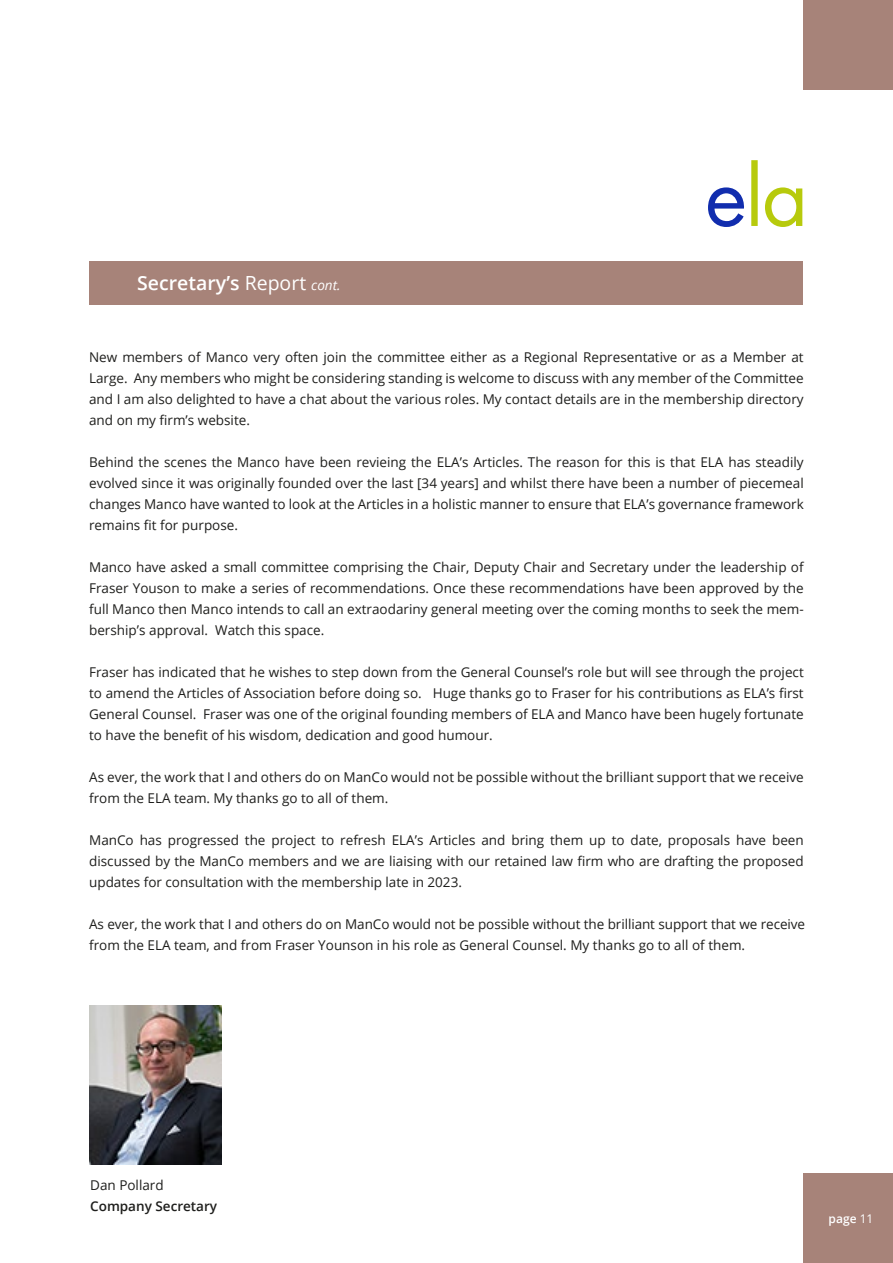
<style>
.page{position:relative;width:893px;height:1263px;background:#fff}
.page>*{position:absolute;margin:0;border:0;box-sizing:border-box;transform-origin:0 0}
.t1{font:600 19.5px "Open Sans";color:#fff}
.t2{font:13.5px/21px "Open Sans";color:#1e1e1c;text-align:justify}
.t3{font:600 13.5px "Open Sans";color:#1e1e1c}
.t4{font:600 12px "Open Sans";color:#fff}
.s1{font-weight:400}
.s2{font-weight:400;font-style:italic;font-size:13.5px}
</style>
<div class="page">
<div style="left:802px;top:1173px;width:90px;height:90px;background:#a78379"></div>
<div style="left:89px;top:262px;width:714px;height:43px;background:#a78379"></div>
<div style="left:802px;top:0;width:90px;height:90px;background:#a78379"></div>
<img style="left:89px;top:1005px;width:132px;height:159px">
<svg style="left:708px;top:187px;width:36px;height:40px"></svg>
<svg style="left:751px;top:160px;width:51px;height:67px"></svg>
<h1 class="t1" style="left:137px;top:270px;width:205px">Secretary’s <span class="s1">Report</span> <span class="s2">cont.</span></h1>
<p class="t2" style="left:89px;top:346px;width:716px">New members of Manco very often join the committee either as a Regional Representative or as a Member at Large. Any members who might be considering standing is welcome to discuss with any member of the Committee and I am also delighted to have a chat about the various roles. My contact details are in the membership directory and on my firm’s website.</p>
<p class="t2" style="left:89px;top:451px;width:716px">Behind the scenes the Manco have been revieing the ELA’s Articles. The reason for this is that ELA has steadily evolved since it was originally founded over the last [34 years] and whilst there have been a number of piecemeal changes Manco have wanted to look at the Articles in a holistic manner to ensure that ELA’s governance framework remains fit for purpose.</p>
<p class="t2" style="left:89px;top:556px;width:716px">Manco have asked a small committee comprising the Chair, Deputy Chair and Secretary under the leadership of Fraser Youson to make a series of recommendations. Once these recommendations have been approved by the full Manco then Manco intends to call an extraodariny general meeting over the coming months to seek the mem&shy;bership’s approval. Watch this space.</p>
<p class="t2" style="left:89px;top:661px;width:716px">Fraser has indicated that he wishes to step down from the General Counsel’s role but will see through the project to amend the Articles of Association before doing so. Huge thanks go to Fraser for his contributions as ELA’s first General Counsel. Fraser was one of the original founding members of ELA and Manco have been hugely fortunate to have the benefit of his wisdom, dedication and good humour.</p>
<p class="t2" style="left:89px;top:766px;width:716px">As ever, the work that I and others do on ManCo would not be possible without the brilliant support that we receive from the ELA team. My thanks go to all of them.</p>
<p class="t2" style="left:89px;top:829px;width:716px">ManCo has progressed the project to refresh ELA’s Articles and bring them up to date, proposals have been discussed by the ManCo members and we are liaising with our retained law firm who are drafting the proposed updates for consultation with the membership late in 2023.</p>
<p class="t2" style="left:89px;top:913px;width:717px">As ever, the work that I and others do on ManCo would not be possible without the brilliant support that we receive from the ELA team, and from Fraser Younson in his role as General Counsel. My thanks go to all of them.</p>
<p class="t2" style="left:90px;top:1174px;width:75px">Dan Pollard</p>
<p class="t3" style="left:90px;top:1197px;width:128px">Company Secretary</p>
<p class="t4" style="left:828px;top:1210px;width:46px">page <span class="s1">11</span></p>
</div>
